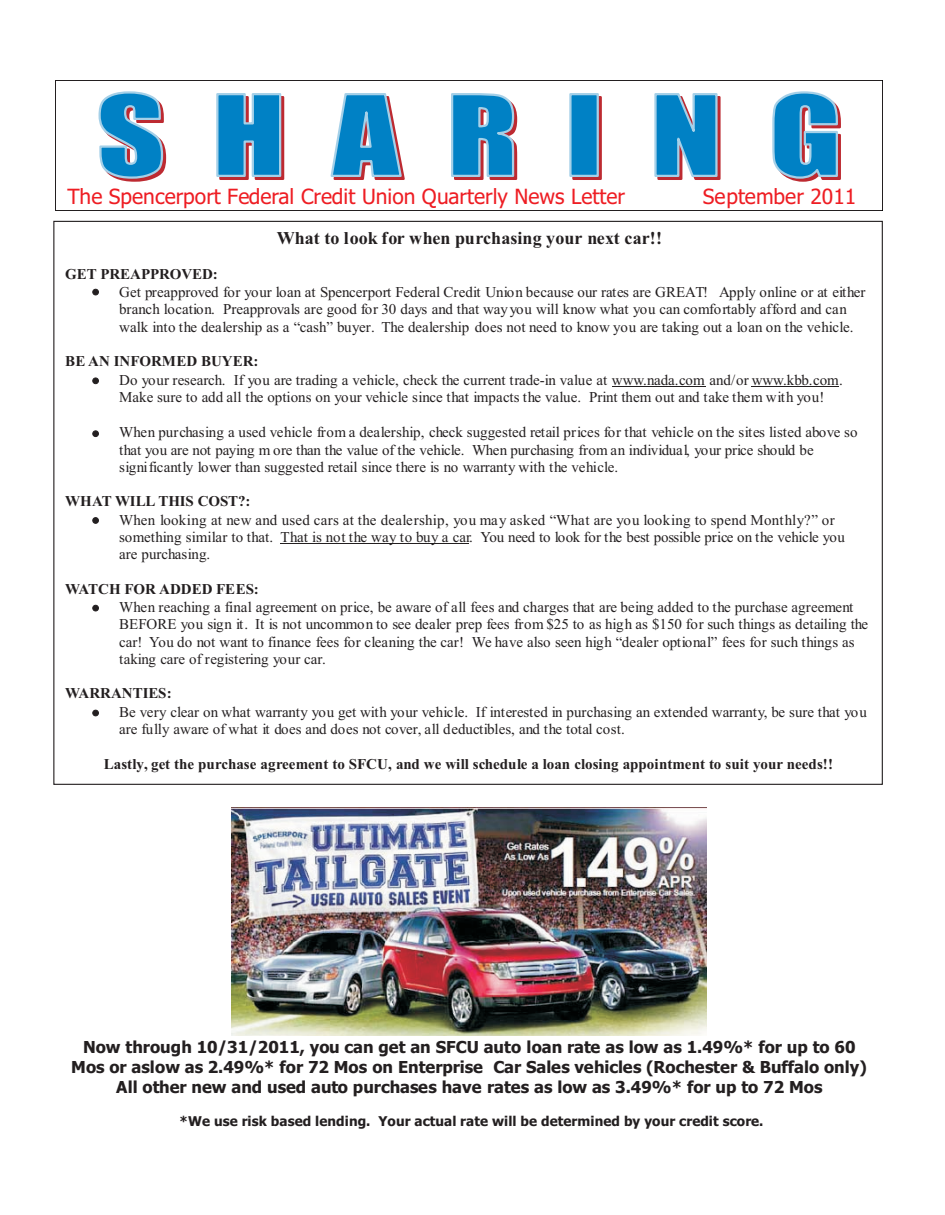
<style>
.page{position:relative;width:945px;height:1215px;background:#fff}
.page>*{position:absolute;margin:0;border:0;box-sizing:border-box;transform-origin:0 0}
.t1{font:21px "Tahoma";color:#ee1d23}
.t2{font:700 18px "Times New Roman";letter-spacing:.005em;color:#231f20}
.t3{font:700 16.5px/20px "Tahoma";color:#231f20;text-align:center}
.t4{font:15px/17.1px "Times New Roman";color:#231f20}
.t5{font:700 15px "Times New Roman";color:#231f20}
.t6{font:700 13.5px "Tahoma";letter-spacing:.005em;color:#231f20}
</style>
<div class="page">
<svg style="left:98px;top:91px;width:69px;height:91px"></svg>
<svg style="left:216px;top:93px;width:69px;height:87px;background:#3a8abe"></svg>
<svg style="left:330px;top:93px;width:75px;height:87px"></svg>
<svg style="left:451px;top:93px;width:151px;height:87px"></svg>
<svg style="left:654px;top:93px;width:67px;height:87px;background:#3c8ec1"></svg>
<svg style="left:772px;top:91px;width:69px;height:91px;background:#5197c4"></svg>
<hr style="left:56px;top:80px;width:827px;height:1px;background:#231f20">
<hr style="left:56px;top:81px;width:1px;height:102px;background:#231f20">
<hr style="left:882px;top:81px;width:1px;height:102px;background:#231f20">
<hr style="left:56px;top:210px;width:827px;height:1px;background:#231f20">
<svg style="left:882px;top:183px;width:1px;height:28px"></svg>
<img style="left:231px;top:808px;width:476px;height:228px">
<hr style="left:612px;top:386px;width:93px;height:1px;background:#231f20">
<hr style="left:752px;top:386px;width:87px;height:1px;background:#231f20">
<hr style="left:280px;top:543px;width:189px;height:1px;background:#231f20">
<svg style="left:92px;top:289px;width:7px;height:6px"></svg>
<svg style="left:92px;top:378px;width:7px;height:6px"></svg>
<div style="left:92px;top:430px;width:7px;height:7px;background:#231f20;border:1px solid #231f20;border-radius:50%"></div>
<div style="left:92px;top:517px;width:7px;height:7px;background:#231f20;border:1px solid #231f20;border-radius:50%"></div>
<svg style="left:92px;top:605px;width:7px;height:6px"></svg>
<svg style="left:92px;top:710px;width:7px;height:6px"></svg>
<h1 class="t1" style="left:67px;top:188px;width:559px">The Spencerport Federal Credit Union Quarterly News Letter</h1>
<h1 class="t1" style="left:703px;top:188px;width:155px">September 2011</h1>
<p class="t2" style="left:277px;top:232px;width:387px">What to look for when purchasing your next car!!</p>
<p class="t5" style="left:65px;top:269px;width:154px">GET PREAPPROVED:</p>
<p class="t4" style="left:119px;top:285px;width:748px">Get preapproved for your loan at Spencerport Federal Credit Union because our rates are GREAT! Apply online or at either branch location. Preapprovals are good for 30 days and that way you will know what you can comfortably afford and can walk into the dealership as a “cash” buyer. The dealership does not need to know you are taking out a loan on the vehicle.</p>
<p class="t5" style="left:65px;top:356px;width:195px">BE AN INFORMED BUYER:</p>
<p class="t4" style="left:119px;top:373px;width:725px">Do your research. If you are trading a vehicle, check the current trade-in value at www.nada.com and/or www.kbb.com.<br>Make sure to add all the options on your vehicle since that impacts the value. Print them out and take them with you!</p>
<p class="t4" style="left:119px;top:425px;width:740px">When purchasing a used vehicle from a dealership, check suggested retail prices for that vehicle on the sites listed above so that you are not paying m ore than the value of the vehicle. When purchasing from an individual, your price should be significantly lower than suggested retail since there is no warranty with t he vehicle.</p>
<p class="t5" style="left:65px;top:496px;width:187px">WHAT WILL THIS COST?:</p>
<p class="t4" style="left:119px;top:513px;width:727px">When looking at new and used cars at the dealership, you may asked “What are you looking to spend Monthly?” or something similar to that. That is not the way to buy a car. You need to look for the best possible price on the vehicle you are purchasing.</p>
<p class="t5" style="left:65px;top:584px;width:195px">WATCH FOR ADDED FEES:</p>
<p class="t4" style="left:119px;top:600px;width:750px">When reaching a final agreement on price, be aware of all fees and charges that are being added to the purchase agreement BEFORE you sign it. It is not uncommon to see dealer prep fees from $25 to as high as $150 for such things as deta iling the car! You do not want to finance fees for cleaning the car! We have also seen high “dealer optional” fees for such things as taking care of registering your car.</p>
<p class="t5" style="left:65px;top:688px;width:108px">WARRANTIES:</p>
<p class="t4" style="left:119px;top:705px;width:749px">Be very clear on what warranty you get with your vehicle. If interested in purchasing an extended warranty, be sure that you are fully aware of what it does and does not cover, all deductibles, and the total cost.</p>
<p class="t5" style="left:104px;top:758px;width:731px">Lastly, get the purchase agreement to SFCU, and we will sc hedule a loan closing appointment to suit your needs!!</p>
<p class="t3" style="left:71px;top:1038px;width:797px">Now through 10/31/2011, you can get an SFCU auto loan rate as low as 1.49%* for up to 60<br>Mos or aslow as 2.49%* for 72 Mos on Enterprise Car Sales vehicles (Rochester &amp; Buffalo only)<br>All other new and used auto purchases have rates as low as 3.49%* for up to 72 Mos</p>
<p class="t6" style="left:180px;top:1115px;width:585px">*We use risk based lending. Your actual rate will be determined by your credit score.</p>
</div>
